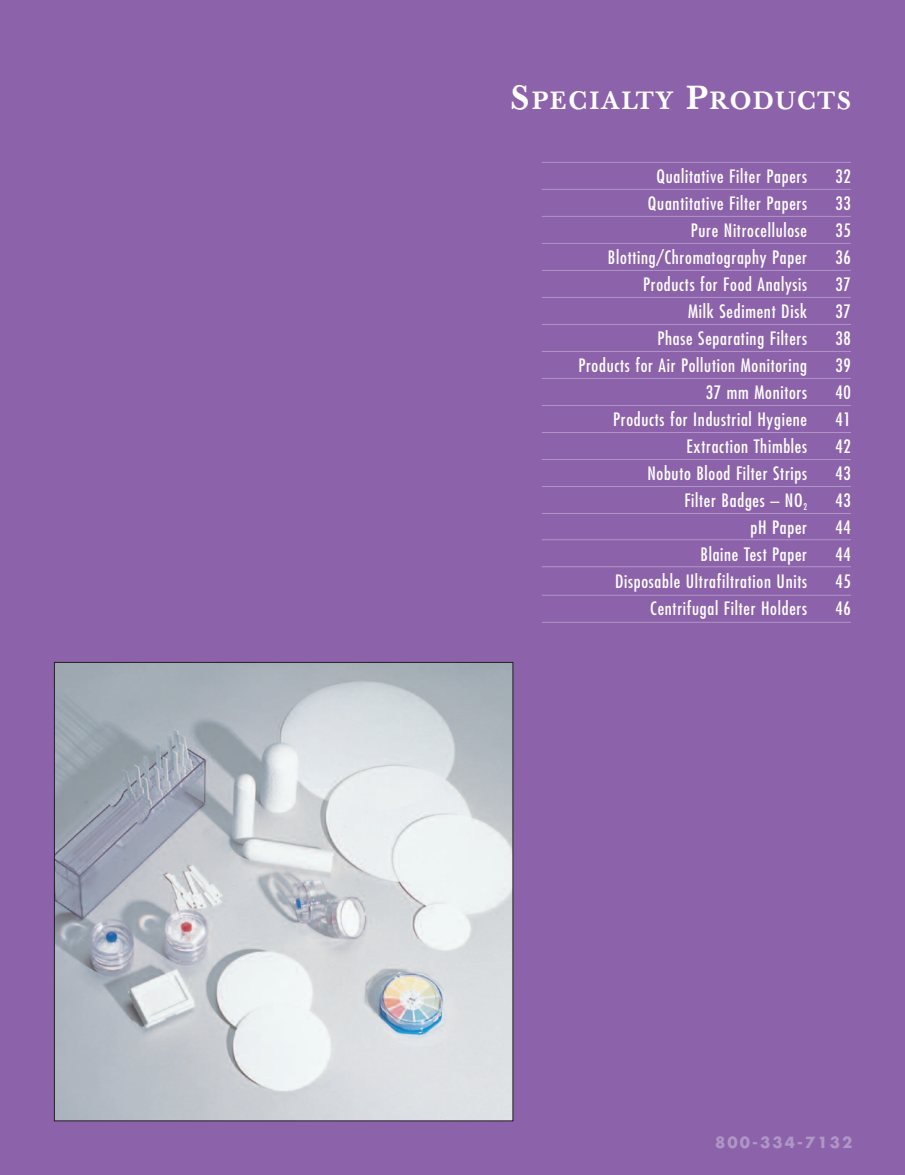
<style>
.page{position:relative;width:905px;height:1175px;background:#fff}
.page>*{position:absolute;margin:0;border:0;box-sizing:border-box;transform-origin:0 0}
.t1{font:500 24.75px "Baskerville";letter-spacing:.085em;color:#fff}
.t2{font:condensed 18px/27px "Futura";letter-spacing:.04em;color:#fff;text-align:right}
.t3{font:700 15px "Futura";letter-spacing:.135em;color:#b096c7}
.s1{font-size:33px}
</style>
<div class="page">
<div style="left:0;top:0;width:904px;height:1174px;background:#8c62aa"></div>
<hr style="left:541px;top:162px;width:309px;height:1px;background:#b096c7">
<hr style="left:541px;top:189px;width:309px;height:1px;background:#b096c7">
<hr style="left:541px;top:216px;width:309px;height:1px;background:#b096c7">
<hr style="left:541px;top:243px;width:309px;height:1px;background:#b096c7">
<hr style="left:541px;top:270px;width:309px;height:1px;background:#b096c7">
<hr style="left:541px;top:297px;width:309px;height:1px;background:#b096c7">
<hr style="left:541px;top:324px;width:309px;height:1px;background:#b096c7">
<hr style="left:541px;top:351px;width:309px;height:1px;background:#b096c7">
<hr style="left:541px;top:378px;width:309px;height:1px;background:#b096c7">
<hr style="left:541px;top:405px;width:309px;height:1px;background:#b096c7">
<hr style="left:541px;top:432px;width:309px;height:1px;background:#b096c7">
<hr style="left:541px;top:459px;width:309px;height:1px;background:#b096c7">
<hr style="left:541px;top:486px;width:309px;height:1px;background:#b096c7">
<hr style="left:541px;top:513px;width:309px;height:1px;background:#b096c7">
<img style="left:56px;top:664px;width:455px;height:455px">
<hr style="left:542px;top:539px;width:308px;height:1px;background:#b096c7">
<hr style="left:542px;top:566px;width:308px;height:1px;background:#b096c7">
<hr style="left:542px;top:595px;width:308px;height:1px;background:#b096c7">
<hr style="left:542px;top:622px;width:308px;height:1px;background:#b096c7">
<h1 class="t1" style="left:510px;top:91px;width:342px"><span class="s1">S</span>PECIALTY <span class="s1">P</span>RODUCTS</h1>
<p class="t2" style="left:578px;top:164px;width:230px">Qualitative Filter Papers<br>Quantitative Filter Papers<br>Pure Nitrocellulose<br>Blotting/Chromatography Paper<br>Products for Food Analysis<br>Milk Sediment Disk<br>Phase Separating Filters<br>Products for Air Pollution Monitoring<br>37 mm Monitors<br>Products for Industrial Hygiene<br>Extraction Thimbles<br>Nobuto Blood Filter Strips<br>Filter Badges – NO<sub>2<br></sub>pH Paper<br>Blaine Test Paper<br>Disposable Ultrafiltration Units<br>Centrifugal Filter Holders</p>
<p class="t2" style="left:835px;top:164px;width:17px;text-align:justify">32<br>33<br>35<br>36<br>37<br>37<br>38<br>39<br>40<br>41<br>42<br>43<br>43<br>44<br>44<br>45<br>46</p>
<p class="t3" style="left:715px;top:1135px;width:139px">800-334-7132</p>
</div>
